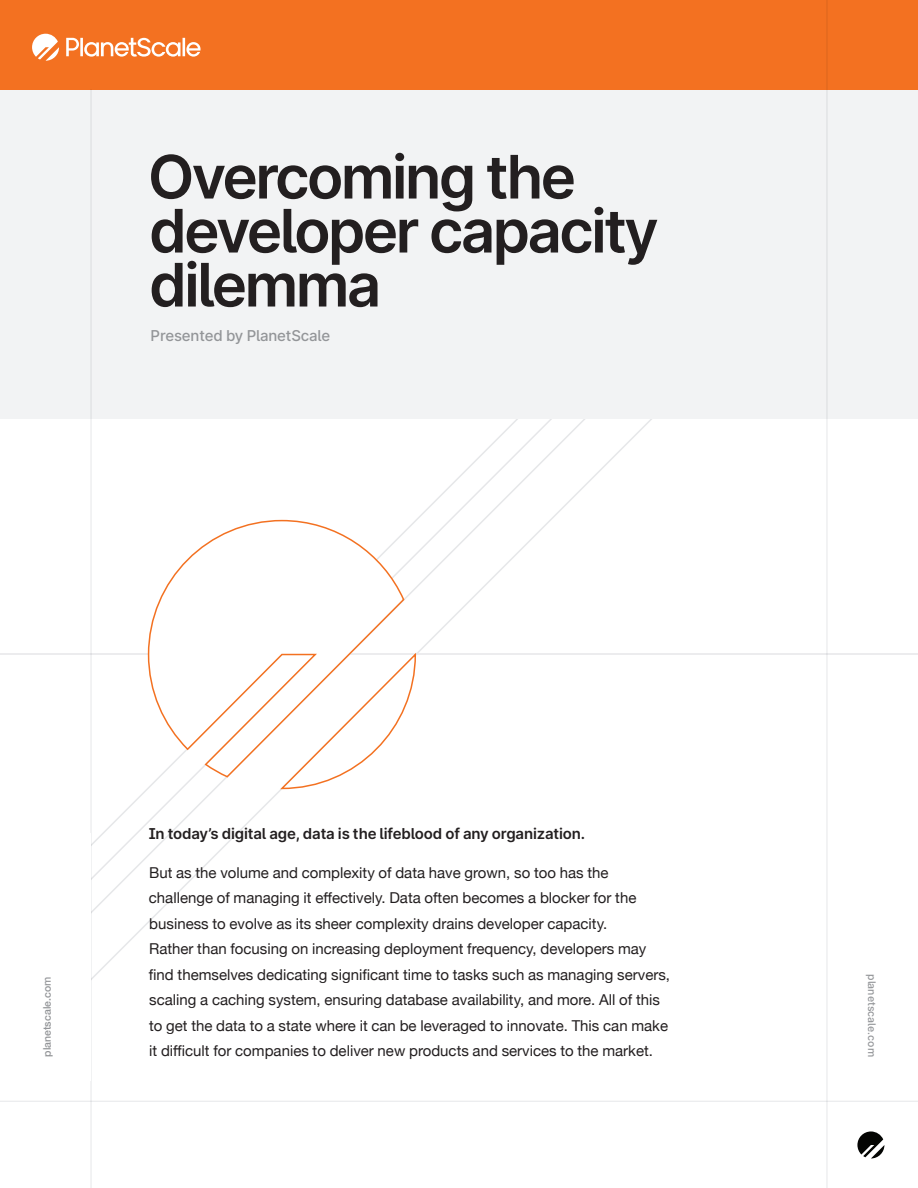
<style>
.page{position:relative;width:918px;height:1188px;background:#fff}
.page>*{position:absolute;margin:0;border:0;box-sizing:border-box;transform-origin:0 0}
.Title__H1{font:600 60px/54px "Inter";letter-spacing:-.045em;color:#231f20}
.t1{font:15px/25.5px "Helvetica Neue";color:#231f20}
.t2{font:600 15px "Inter";letter-spacing:-.01em;color:#231f20}
.t3{font:500 15px "Inter";letter-spacing:-.01em;color:#939598}
.t4{font:500 10.5px "Inter";color:#939598}
.t5{font:500 10.5px "Helvetica Neue";color:#939598}
.s1{font-family:"Inter"}
</style>
<div class="page">
<svg style="left:0;top:418px;width:864px;height:611px"></svg>
<hr style="left:0;top:653px;width:918px;height:2px;background:#e6e7e9">
<svg style="left:857px;top:1131px;width:27px;height:27px"></svg>
<div style="left:0;top:89px;width:918px;height:329px;background:#f2f3f4"></div>
<div style="left:0;top:0;width:918px;height:89px;background:#f37121"></div>
<svg style="left:32px;top:34px;width:27px;height:27px"></svg>
<svg style="left:66px;top:38px;width:135px;height:19px"></svg>
<hr style="left:827px;top:0;width:1px;height:1188px;background:#e6e7e9">
<hr style="left:0;top:1101px;width:918px;height:1px;background:#e6e7e9">
<hr style="left:91px;top:89px;width:1px;height:1099px;background:#e6e7e9">
<svg style="left:147px;top:519px;width:258px;height:259px"></svg>
<svg style="left:278px;top:652px;width:139px;height:138px"></svg>
<div style="left:0;top:834px;width:91px;height:247px;background:#fff"></div>
<p class="Title__H1" style="left:148px;top:148px;width:512px">Overcoming the developer capacity dilemma</p>
<p class="t3" style="left:151px;top:325px;width:181px">Presented by PlanetScale</p>
<p class="t5" style="left:39px;top:1057px;width:81px;rotate:-90deg">planetscale.co<span class="s1">m</span></p>
<p class="t2" style="left:149px;top:822px;width:438px">In today’s digital age, data is the lifeblood of any organization.</p>
<p class="t1" style="left:149px;top:860px;width:523px">But as the volume and complexity of data have grown, so too has the challenge of managing it effectively. Data often becomes a blocker for the business to evolve as its sheer complexity drains developer capacity.<br>Rather than focusing on increasing deployment frequency, developers may find themselves dedicating significant time to tasks such as managing servers, scaling a caching system, ensuring database availability, and more. All of this to get the data to a state where it can be leveraged to innovate. This can make it difficult for companies to deliver new products and services to the market.</p>
<p class="t4" style="left:880px;top:974px;width:84px;rotate:90deg">planetscale.com</p>
</div>
